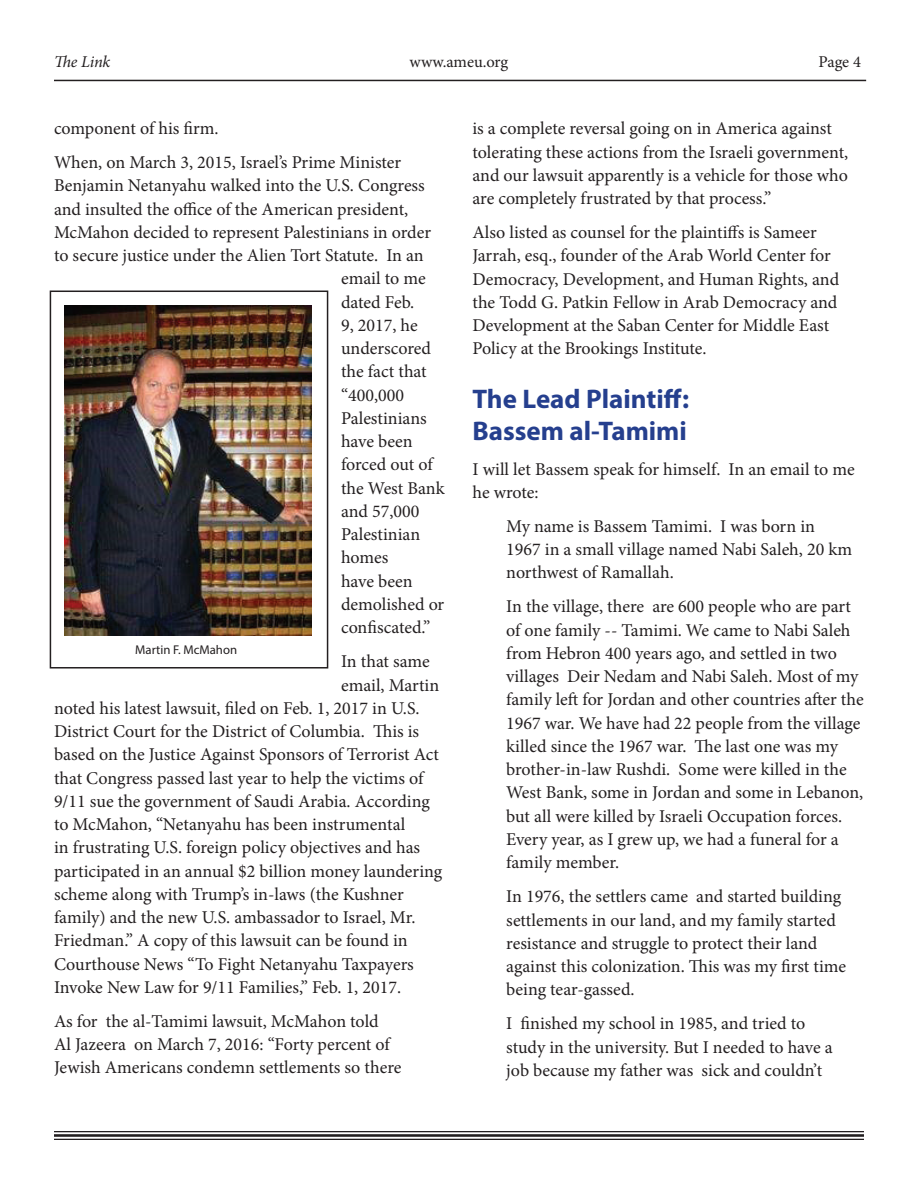
<style>
.page{position:relative;width:918px;height:1188px;background:#fff}
.page>*{position:absolute;margin:0;border:0;box-sizing:border-box;transform-origin:0 0}
.t1{font:700 27px/32.4px "Myriad Pro";color:#253f8e}
.t2{font:18px/23.2px "Minion Pro";color:#231f20}
.t3{font:16.5px "Minion Pro";letter-spacing:-.005em;color:#231f20}
.t4{font:italic 16.5px "Minion Pro";color:#231f20}
.t5{font:12.75px "Myriad Pro";color:#231f20}
</style>
<div class="page">
<hr style="left:54px;top:80px;width:812px;height:1px;background:#231f20">
<hr style="left:54px;top:1131px;width:810px;height:1px;background:#231f20">
<hr style="left:54px;top:1134px;width:810px;height:3px;background:#231f20">
<hr style="left:54px;top:1139px;width:810px;height:1px;background:#231f20">
<div style="left:50px;top:291px;width:278px;height:378px;border:2px solid #231f20"></div>
<img style="left:64px;top:306px;width:248px;height:329px">
<p class="t4" style="left:54px;top:51px;width:58px">The Link</p>
<p class="t3" style="left:410px;top:51px;width:100px">www.ameu.org</p>
<p class="t3" style="left:819px;top:51px;width:44px">Page 4</p>
<p class="t2" style="left:54px;top:111px;width:349px;line-height:34px">component of his firm.<br>When, on March 3, 2015, Israel’s Prime Minister</p>
<p class="t2" style="left:54px;top:174px;width:372px">Benjamin Netanyahu walked into the U.S. Congress</p>
<p class="t2" style="left:54px;top:197px;width:356px">and insulted the office of the American president,</p>
<p class="t2" style="left:54px;top:221px;width:379px">McMahon decided to represent Palestinians in order</p>
<p class="t2" style="left:54px;top:244px;width:371px">to secure justice under the Alien Tort Statute. In an</p>
<p class="t2" style="left:341px;top:267px;width:86px">email to me</p>
<p class="t2" style="left:341px;top:290px;width:75px">dated Feb.</p>
<p class="t2" style="left:341px;top:314px;width:78px">9, 2017, he</p>
<p class="t2" style="left:341px;top:337px;width:92px">underscored</p>
<p class="t2" style="left:341px;top:360px;width:87px">the fact that</p>
<p class="t2" style="left:341px;top:383px;width:65px">“400,000</p>
<p class="t2" style="left:341px;top:407px;width:87px">Palestinians</p>
<p class="t2" style="left:341px;top:430px;width:73px">have been</p>
<p class="t2" style="left:341px;top:453px;width:93px">forced out of</p>
<p class="t2" style="left:341px;top:476px;width:105px">the West Bank</p>
<p class="t2" style="left:341px;top:500px;width:80px">and 57,000</p>
<p class="t2" style="left:341px;top:523px;width:81px">Palestinian</p>
<p class="t2" style="left:341px;top:546px;width:49px">homes</p>
<p class="t2" style="left:341px;top:569px;width:73px">have been</p>
<p class="t2" style="left:341px;top:593px;width:105px">demolished or</p>
<p class="t2" style="left:341px;top:616px;width:91px">confiscated.”</p>
<p class="t2" style="left:341px;top:650px;width:90px">In that same</p>
<p class="t2" style="left:341px;top:673px;width:100px">email, Martin</p>
<p class="t2" style="left:54px;top:697px;width:367px">noted his latest lawsuit, filed on Feb. 1, 2017 in U.S.</p>
<p class="t2" style="left:54px;top:720px;width:367px">District Court for the District of Columbia. This is</p>
<p class="t2" style="left:54px;top:743px;width:386px">based on the Justice Against Sponsors of Terrorist Act</p>
<p class="t2" style="left:54px;top:766px;width:371px">that Congress passed last year to help the victims of</p>
<p class="t2" style="left:54px;top:790px;width:377px">9/11 sue the government of Saudi Arabia. According</p>
<p class="t2" style="left:54px;top:813px;width:353px">to McMahon, “Netanyahu has been instrumental</p>
<p class="t2" style="left:54px;top:836px;width:368px">in frustrating U.S. foreign policy objectives and has</p>
<p class="t2" style="left:54px;top:859px;width:390px">participated in an annual $2 billion money laundering</p>
<p class="t2" style="left:54px;top:883px;width:351px">scheme along with Trump’s in-laws (the Kushner</p>
<p class="t2" style="left:54px;top:906px;width:363px">family) and the new U.S. ambassador to Israel, Mr.</p>
<p class="t2" style="left:54px;top:929px;width:355px">Friedman.” A copy of this lawsuit can be found in</p>
<p class="t2" style="left:54px;top:952px;width:361px">Courthouse News “To Fight Netanyahu Taxpayers</p>
<p class="t2" style="left:54px;top:976px;width:349px">Invoke New Law for 9/11 Families,” Feb. 1, 2017.</p>
<p class="t2" style="left:54px;top:1010px;width:349px">As for the al-Tamimi lawsuit, McMahon told<br>Al Jazeera on March 7, 2016: “Forty percent of<br>Jewish Americans condemn settlements so there</p>
<p class="t5" style="left:135px;top:642px;width:103px">Martin F. McMahon</p>
<p class="t2" style="left:472px;top:117px;width:377px">is a complete reversal going on in America against tolerating these actions from the Israeli government, and our lawsuit apparently is a vehicle for those who are completely frustrated by that process.”</p>
<p class="t2" style="left:472px;top:221px;width:368px">Also listed as counsel for the plaintiffs is Sameer Jarrah, esq., founder of the Arab World Center for Democracy, Development, and Human Rights, and the Todd G. Patkin Fellow in Arab Democracy and Development at the Saban Center for Middle East Policy at the Brookings Institute.</p>
<h1 class="t1" style="left:472px;top:382px;width:218px">The Lead Plaintiff:<br>Bassem al-Tamimi</h1>
<p class="t2" style="left:472px;top:457px;width:384px">I will let Bassem speak for himself. In an email to me he wrote:</p>
<p class="t2" style="left:506px;top:515px;width:347px">My name is Bassem Tamimi. I was born in<br>1967 in a small village named Nabi Saleh, 20 km northwest of Ramallah.</p>
<p class="t2" style="left:506px;top:595px;width:359px">In the village, there are 600 people who are part of one family -- Tamimi. We came to Nabi Saleh from Hebron 400 years ago, and settled in two villages Deir Nedam and Nabi Saleh. Most of my family left for Jordan and other countries after the 1967 war. We have had 22 people from the village killed since the 1967 war. The last one was my brother-in-law Rushdi. Some were killed in the West Bank, some in Jordan and some in Lebanon, but all were killed by Israeli Occupation forces.<br>Every year, as I grew up, we had a funeral for a family member.</p>
<p class="t2" style="left:506px;top:885px;width:341px">In 1976, the settlers came and started building settlements in our land, and my family started resistance and struggle to protect their land against this colonization. This was my first time being tear-gassed.</p>
<p class="t2" style="left:506px;top:1012px;width:328px">I finished my school in 1985, and tried to study in the university. But I needed to have a job because my father was sick and couldn’t</p>
</div>
